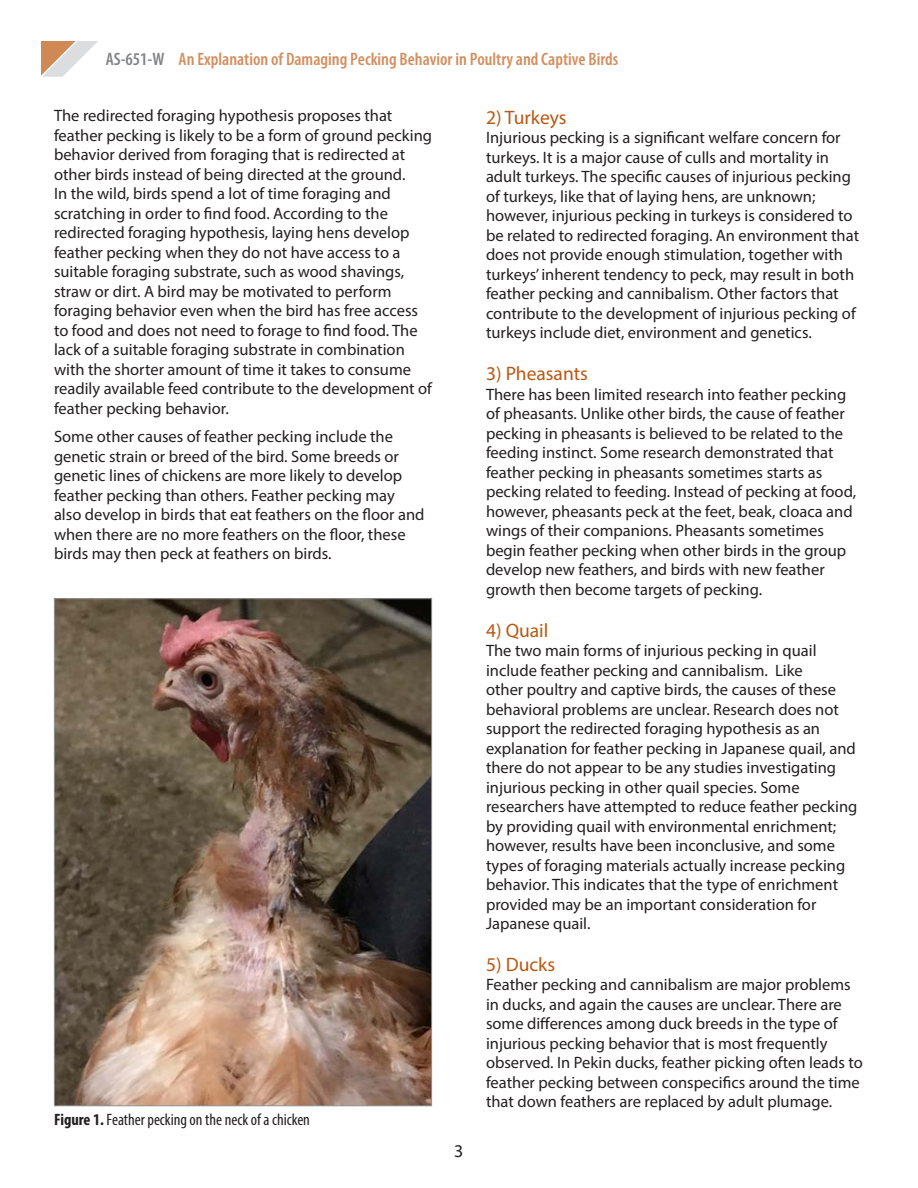
<style>
.page{position:relative;width:918px;height:1188px;background:#fff}
.page>*{position:absolute;margin:0;border:0;box-sizing:border-box;transform-origin:0 0}
.HEADING_2{font:19.5px "Myriad Pro";color:#b95814}
.t1{font:600 condensed 18px "Myriad Pro";color:#d38f60}
.t2{font:18px "Myriad Pro";color:#231f20}
.t3{font:16.5px/19.5px "Myriad Pro";color:#231f20}
.t4{font:condensed 16.5px "Myriad Pro";color:#231f20}
.s1{color:#808285}
.s2{font-weight:700}
</style>
<div class="page">
<svg style="left:41px;top:41px;width:57px;height:36px"></svg>
<img style="left:56px;top:600px;width:374px;height:504px">
<p class="t1" style="left:106px;top:50px;width:514px"><span class="s1">AS-651-W</span> An Explanation of Damaging Pecking Behavior in Poultry and Captive Birds</p>
<p class="t3" style="left:54px;top:106px;width:380px">The redirected foraging hypothesis proposes that feather pecking is likely to be a form of ground pecking behavior derived from foraging that is redirected at other birds instead of being directed at the ground.<br>In the wild, birds spend a lot of time foraging and scratching in order to find food. According to the redirected foraging hypothesis, laying hens develop feather pecking when they do not have access to a suitable foraging substrate, such as wood shavings, straw or dirt. A bird may be motivated to perform foraging behavior even when the bird has free access to food and does not need to forage to find food. The lack of a suitable foraging substrate in combination with the shorter amount of time it takes to consume readily available feed contribute to the development of feather pecking behavior.</p>
<p class="t3" style="left:54px;top:427px;width:372px">Some other causes of feather pecking include the genetic strain or breed of the bird. Some breeds or genetic lines of chickens are more likely to develop feather pecking than others. Feather pecking may also develop in birds that eat feathers on the floor and when there are no more feathers on the floor, these birds may then peck at feathers on birds.</p>
<p class="t4" style="left:54px;top:1109px;width:258px"><span class="s2">Figure 1.</span> Feather pecking on the neck of a chicken</p>
<p class="t2" style="left:454px;top:1140px;width:11px">3</p>
<p class="HEADING_2" style="left:486px;top:105px;width:82px">2) Turkeys</p>
<p class="t3" style="left:486px;top:128px;width:375px">Injurious pecking is a significant welfare concern for turkeys. It is a major cause of culls and mortality in adult turkeys. The specific causes of injurious pecking of turkeys, like that of laying hens, are unknown; however, injurious pecking in turkeys is considered to be related to redirected foraging. An environment that does not provide enough stimulation, together with turkeys’ inherent tendency to peck, may result in both feather pecking and cannibalism. Other factors that contribute to the development of injurious pecking of turkeys include diet, environment and genetics.</p>
<p class="HEADING_2" style="left:486px;top:362px;width:103px">3) Pheasants</p>
<p class="t3" style="left:486px;top:384px;width:372px">There has been limited research into feather pecking of pheasants. Unlike other birds, the cause of feather pecking in pheasants is believed to be related to the feeding instinct. Some research demonstrated that feather pecking in pheasants sometimes starts as pecking related to feeding. Instead of pecking at food, however, pheasants peck at the feet, beak, cloaca and wings of their companions. Pheasants sometimes begin feather pecking when other birds in the group develop new feathers, and birds with new feather growth then become targets of pecking.</p>
<p class="HEADING_2" style="left:486px;top:618px;width:64px">4) Quail</p>
<p class="t3" style="left:486px;top:640px;width:373px">The two main forms of injurious pecking in quail include feather pecking and cannibalism. Like<br>other poultry and captive birds, the causes of these behavioral problems are unclear. Research does not support the redirected foraging hypothesis as an explanation for feather pecking in Japanese quail, and there do not appear to be any studies investigating injurious pecking in other quail species. Some researchers have attempted to reduce feather pecking by providing quail with environmental enrichment; however, results have been inconclusive, and some types of foraging materials actually increase pecking behavior. This indicates that the type of enrichment provided may be an important consideration for Japanese quail.</p>
<p class="HEADING_2" style="left:486px;top:952px;width:71px">5) Ducks</p>
<p class="t3" style="left:486px;top:975px;width:379px">Feather pecking and cannibalism are major problems in ducks, and again the causes are unclear. There are some differences among duck breeds in the type of injurious pecking behavior that is most frequently observed. In Pekin ducks, feather picking often leads to feather pecking between conspecifics around the time that down feathers are replaced by adult plumage.</p>
</div>
